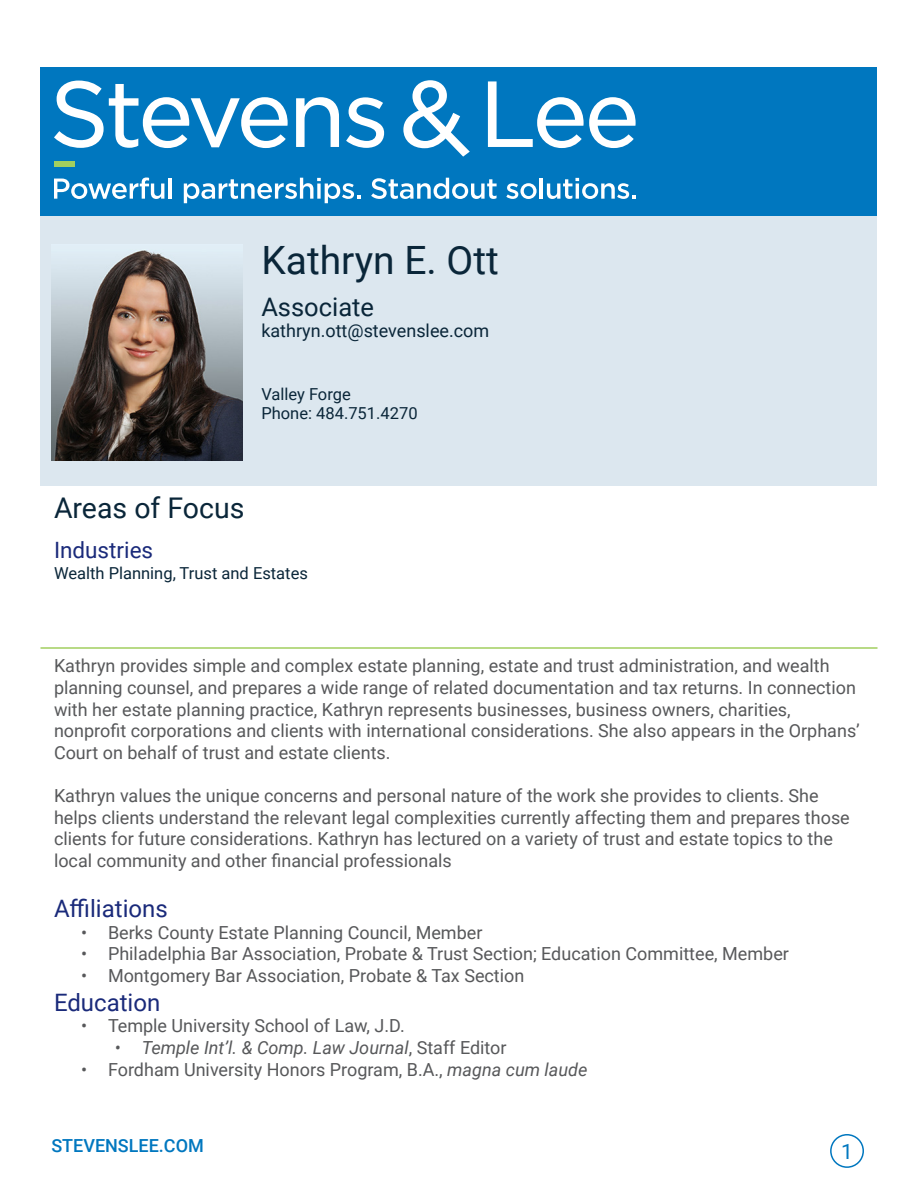
<style>
.page{position:relative;width:918px;height:1188px;background:#fff}
.page>*{position:absolute;margin:0;border:0;box-sizing:border-box;transform-origin:0 0}
.t1{font:39px "Roboto";color:#0a2639}
.t2{font:28.5px "Roboto";color:#0a2639}
.t3{font:25.5px "Roboto";color:#0a2639}
.t4{font:24px "Roboto";color:#1a2a7a}
.t5{font:22.5px "Roboto";color:#1a2a7a}
.t6{font:21px "Roboto";color:#0077bf}
.t7{font:18px/21.6px "Roboto";color:#57585a}
.t8{font:italic 18px "Roboto";color:#57585a}
.t9{font:18px "Roboto";color:#0a2639}
.t10{font:500 18px "Roboto";color:#0077bf}
.t11{font:16.5px/19.8px "Roboto";color:#0a2639}
.s1{font-style:normal}
.s2{font-style:italic}
</style>
<div class="page">
<div style="left:830px;top:1134px;width:34px;height:34px;border:2px solid #0077bf;border-radius:50%"></div>
<div style="left:40px;top:68px;width:838px;height:148px;background:#0077bf"></div>
<svg style="left:54px;top:81px;width:234px;height:67px"></svg>
<svg style="left:296px;top:97px;width:43px;height:50px"></svg>
<svg style="left:346px;top:97px;width:38px;height:51px"></svg>
<svg style="left:488px;top:81px;width:148px;height:67px"></svg>
<svg style="left:403px;top:80px;width:67px;height:77px"></svg>
<svg style="left:54px;top:178px;width:110px;height:21px"></svg>
<hr style="left:168px;top:178px;width:4px;height:21px;background:#fff">
<svg style="left:184px;top:178px;width:176px;height:25px"></svg>
<svg style="left:371px;top:178px;width:126px;height:21px"></svg>
<svg style="left:506px;top:183px;width:31px;height:16px"></svg>
<hr style="left:540px;top:178px;width:3px;height:21px;background:#fff">
<svg style="left:547px;top:178px;width:89px;height:21px"></svg>
<div style="left:40px;top:216px;width:838px;height:270px;background:#dce7ef"></div>
<div style="left:54px;top:161px;width:21px;height:5px;background:#a2cf5f"></div>
<hr style="left:40px;top:647px;width:838px;height:2px;background:#a2cf5f">
<img style="left:52px;top:249px;width:191px;height:211px">
<p class="t1" style="left:261px;top:233px;width:239px">Kathryn E. Ott</p>
<p class="t3" style="left:261px;top:289px;width:114px">Associate</p>
<p class="t9" style="left:261px;top:318px;width:229px">kathryn.ott@stevenslee.com</p>
<p class="t11" style="left:261px;top:383px;width:158px">Valley Forge<br>Phone: 484.751.4270</p>
<p class="t2" style="left:54px;top:488px;width:192px">Areas of Focus</p>
<p class="t5" style="left:54px;top:535px;width:101px">Industries</p>
<p class="t11" style="left:54px;top:563px;width:255px">Wealth Planning, Trust and Estates</p>
<p class="t7" style="left:54px;top:654px;width:807px">Kathryn provides simple and complex estate planning, estate and trust administration, and wealth planning counsel, and prepares a wide range of related documentation and tax returns. In connection with her estate planning practice, Kathryn represents businesses, business owners, charities, nonprofit corporations and clients with international considerations. She also appears in the Orphans’ Court on behalf of trust and estate clients.</p>
<p class="t7" style="left:54px;top:784px;width:797px">Kathryn values the unique concerns and personal nature of the work she provides to clients. She helps clients understand the relevant legal complexities currently affecting them and prepares those clients for future considerations. Kathryn has lectured on a variety of trust and estate topics to the local community and other financial professionals</p>
<p class="t4" style="left:54px;top:892px;width:115px">Affiliations</p>
<p class="t7" style="left:81px;top:921px;width:403px">• Berks County Estate Planning Council, Member</p>
<p class="t7" style="left:81px;top:942px;width:709px">• Philadelphia Bar Association, Probate &amp; Trust Section; Education Committee, Member</p>
<p class="t7" style="left:81px;top:964px;width:445px">• Montgomery Bar Association, Probate &amp; Tax Section</p>
<p class="t4" style="left:54px;top:985px;width:108px">Education</p>
<p class="t7" style="left:81px;top:1014px;width:325px">• Temple University School of Law, J.D.</p>
<p class="t8" style="left:115px;top:1035px;width:393px">• Temple Int’l. &amp; Comp. Law Journal<span class="s1">, Staff Editor</span></p>
<p class="t7" style="left:81px;top:1058px;width:508px">• Fordham University Honors Program, B.A., <span class="s2">magna cum laude</span></p>
<p class="t10" style="left:51px;top:1133px;width:154px">STEVENSLEE.COM</p>
<p class="t6" style="left:841px;top:1137px;width:13px">1</p>
</div>
